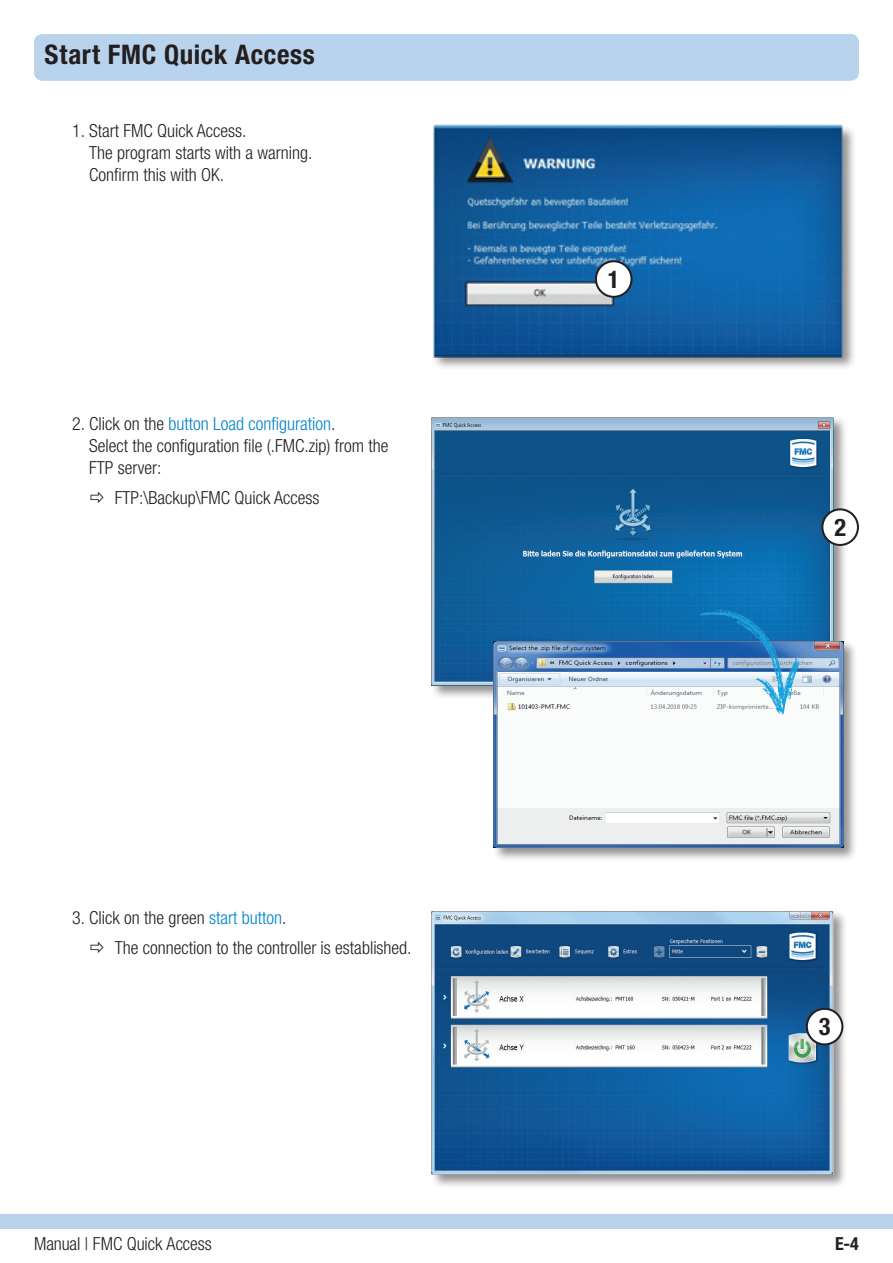
<style>
.page{position:relative;width:893px;height:1263px;background:#fff}
.page>*{position:absolute;margin:0;border:0;box-sizing:border-box;transform-origin:0 0}
.t1{font:700 condensed 27px "Helvetica Neue LT Pro";letter-spacing:.025em;color:#231f20}
.t2{font:700 condensed 24.3px "Helvetica Neue LT Pro";color:#231f20}
.t3{font:300 condensed 18px/21.6px "Helvetica Neue LT Pro";color:#231f20}
.t4{font:700 condensed 18px "Helvetica Neue LT Pro";color:#231f20}
.s1{color:#0084ca}
</style>
<div class="page">
<div style="left:0;top:1214px;width:893px;height:15px;background:#b9d3ed"></div>
<div style="left:430px;top:909px;width:418px;height:280px;background:#231f20;opacity:.5"></div>
<img style="left:432px;top:911px;width:401px;height:264px">
<div style="left:34px;top:34px;width:825px;height:47px;background:#b9d3ed;border-radius:9px"></div>
<div style="left:430px;top:416px;width:418px;height:284px;background:#231f20;opacity:.5"></div>
<img style="left:432px;top:417px;width:401px;height:268px">
<div style="left:492px;top:639px;width:365px;height:223px;background:#231f20;opacity:.5"></div>
<img style="left:494px;top:641px;width:349px;height:206px">
<img style="left:695px;top:608px;width:125px;height:111px">
<div style="left:822px;top:509px;width:36px;height:36px;background:#fff;border-radius:50%"></div>
<div style="left:821px;top:508px;width:38px;height:38px;border:2px solid #231f20;border-radius:50%"></div>
<div style="left:807px;top:1009px;width:35px;height:35px;background:#fff;border-radius:50%"></div>
<div style="left:806px;top:1008px;width:37px;height:37px;border:2px solid #231f20;border-radius:50%"></div>
<div style="left:432px;top:124px;width:425px;height:248px;background:#231f20;opacity:.5"></div>
<img style="left:432px;top:125px;width:411px;height:232px">
<div style="left:596px;top:261px;width:35px;height:36px;background:#fff;border-radius:50%"></div>
<div style="left:595px;top:260px;width:37px;height:38px;border:2px solid #231f20;border-radius:50%"></div>
<h1 class="t1" style="left:45px;top:38px;width:272px">Start FMC Quick Access</h1>
<p class="t3" style="left:89px;top:120px;width:225px;text-indent:-17px">1. Start FMC Quick Access.<br>The program starts with a warning.<br>Confirm this with OK.</p>
<p class="t3" style="left:89px;top:413px;width:301px;text-indent:-17px">2. Click on the <span class="s1">button Load configuration</span>.<br>Select the configuration file (.FMC.zip) from the<br>FTP server:</p>
<p class="t3" style="left:115px;top:486px;width:206px">FTP:\Backup\FMC Quick Access</p>
<p class="t3" style="left:115px;top:902px;width:298px;line-height:30.2px;text-indent:-43px">3. Click on the green <span class="s1">start button</span>.<br>The connection to the controller is established.</p>
<h2 class="t2" style="left:608px;top:265px;width:13px">1</h2>
<h2 class="t2" style="left:834px;top:513px;width:13px">2</h2>
<h2 class="t2" style="left:819px;top:1012px;width:13px">3</h2>
<p class="t3" style="left:34px;top:1233px;width:179px">Manual | FMC Quick Access</p>
<p class="t4" style="left:835px;top:1233px;width:25px">E-4</p>
</div>
